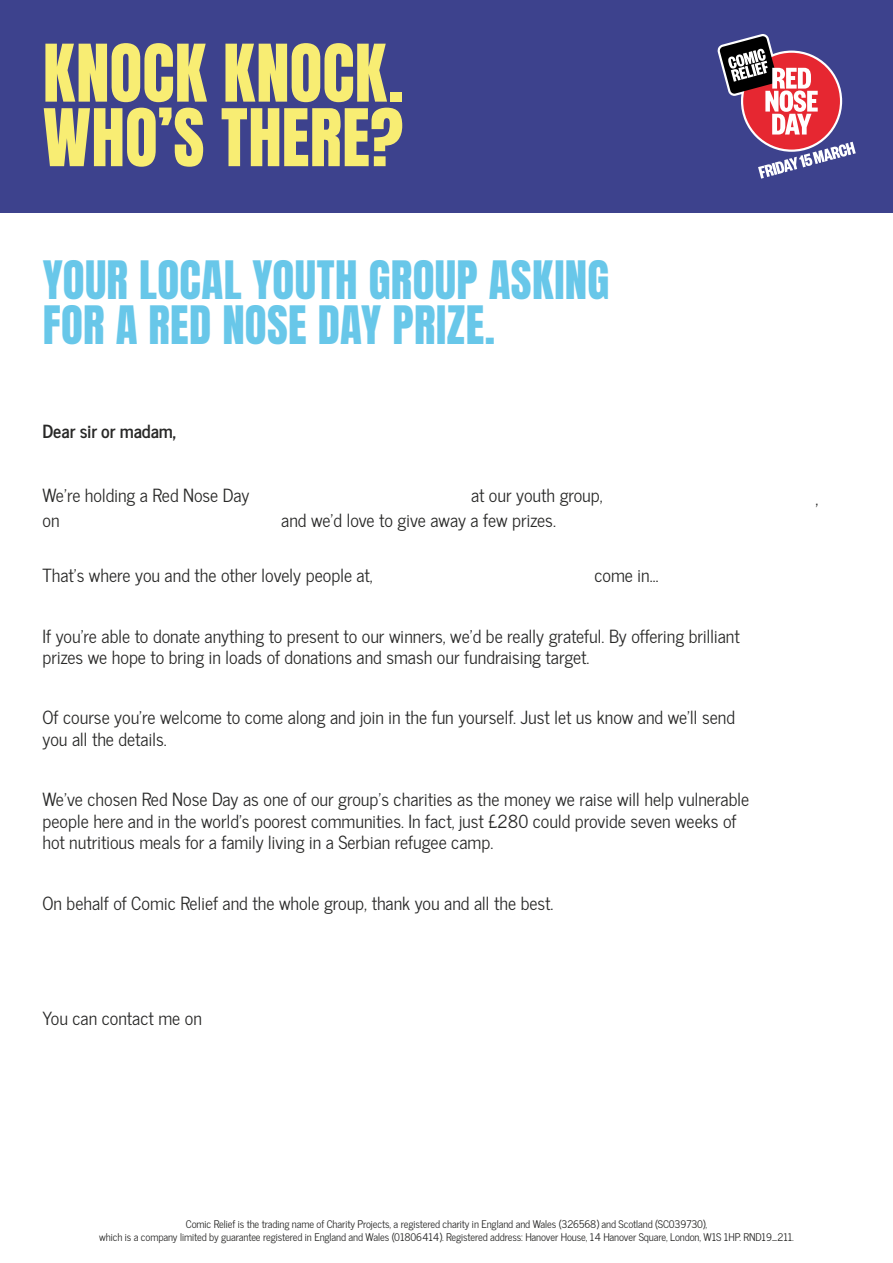
<style>
.page{position:relative;width:893px;height:1263px;background:#fff}
.page>*{position:absolute;margin:0;border:0;box-sizing:border-box;transform-origin:0 0}
.t1{font:67.5px/64.5px "Anton";letter-spacing:.005em;color:#f8ed73}
.t2{font:45px/45px "Anton";letter-spacing:.01em;color:#68c7e9}
.t3{font:18px/21.6px "News Cycle";color:#282827}
.t4{font:700 18px "News Cycle";color:#282827}
.t5{font:10.5px/12.6px "News Cycle";letter-spacing:-.01em;color:#282827;text-align:center}
</style>
<div class="page">
<div style="left:0;top:0;width:893px;height:213px;background:#3d428d"></div>
<svg style="left:718px;top:34px;width:138px;height:145px"></svg>
<h1 class="t1" style="left:43px;top:46px;width:362px">KNOCK KNOCK.<br>WHO’S THERE?</h1>
<h2 class="t2" style="left:43px;top:261px;width:568px">YOUR LOCAL YOUTH GROUP ASKING<br>FOR A RED NOSE DAY PRIZE.</h2>
<p class="t4" style="left:43px;top:415px;width:136px">Dear sir or madam,</p>
<p class="t3" style="left:43px;top:484px;width:208px">We’re holding a Red Nose Day</p>
<p class="t3" style="left:471px;top:484px;width:133px">at our youth group,</p>
<p class="t3" style="left:43px;top:508px;width:19px">on</p>
<p class="t3" style="left:281px;top:508px;width:276px">and we’d love to give away a few prizes.</p>
<p class="t3" style="left:43px;top:564px;width:332px">That’s where you and the other lovely people at,</p>
<p class="t3" style="left:594px;top:564px;width:66px">come in…</p>
<p class="t3" style="left:43px;top:624px;width:699px">If you’re able to donate anything to present to our winners, we’d be really grateful. By offering brilliant prizes we hope to bring in loads of donations and smash our fundraising target.</p>
<p class="t3" style="left:43px;top:706px;width:694px">Of course you’re welcome to come along and join in the fun yourself. Just let us know and we’ll send you all the details.</p>
<p class="t3" style="left:43px;top:788px;width:708px">We’ve chosen Red Nose Day as one of our group’s charities as the money we raise will help vulnerable people here and in the world’s poorest communities. In fact, just £280 could provide seven weeks of hot nutritious meals for a family living in a Serbian refugee camp.</p>
<p class="t3" style="left:43px;top:891px;width:512px">On behalf of Comic Relief and the whole group, thank you and all the best.</p>
<p class="t3" style="left:43px;top:1006px;width:161px">You can contact me on</p>
<p class="t3" style="left:815px;top:487px;width:4px">,</p>
<p class="t5" style="left:99px;top:1217px;width:696px">Comic Relief is the trading name of Charity Projects, a registered charity in England and Wales (326568) and Scotland (SC039730),<br>which is a company limited by guarantee registered in England and Wales (01806414). Registered address: Hanover House, 14 Hanover Square, London, W1S 1HP. RND19_211.</p>
</div>
